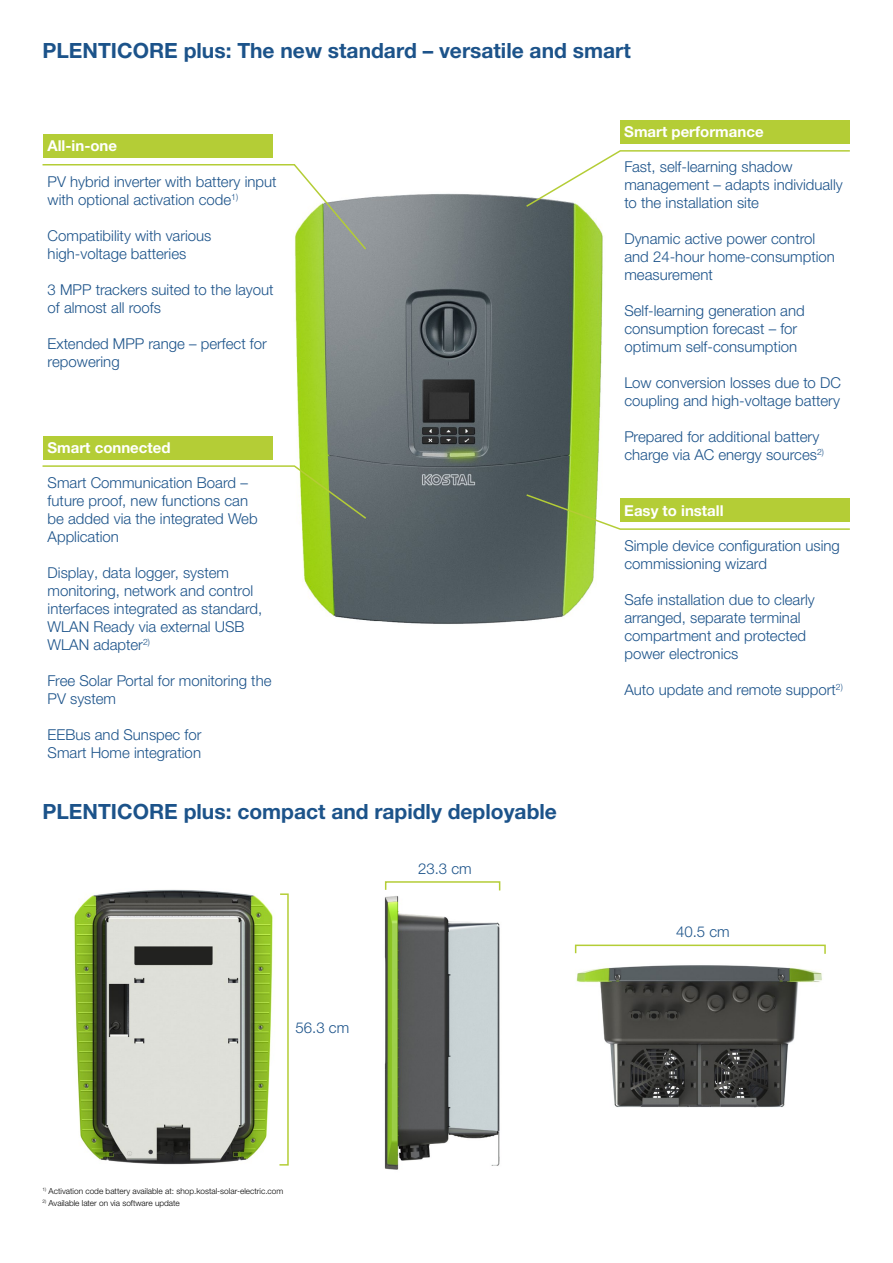
<style>
.page{position:relative;width:893px;height:1263px;background:#fff}
.page>*{position:absolute;margin:0;border:0;box-sizing:border-box;transform-origin:0 0}
.t1{font:700 21px "Helvetica Neue LTW1 G";color:#1c538a}
.USPs_Bulletpoints{font:300 15px/18px "Helvetica Neue LTW1 G";color:#1c538a}
.USPs_Headline{font:700 15px "Helvetica Neue LTW1 G";color:#fff}
.Tabelle_Legende{font:300 8.25px "Helvetica Neue LTW1 G";color:#000}
</style>
<div class="page">
<img style="left:576px;top:965px;width:246px;height:143px">
<img style="left:384px;top:896px;width:116px;height:274px">
<img style="left:74px;top:889px;width:199px;height:276px">
<img style="left:294px;top:193px;width:309px;height:431px">
<svg style="left:384px;top:881px;width:117px;height:10px"></svg>
<svg style="left:574px;top:944px;width:252px;height:10px"></svg>
<svg style="left:279px;top:893px;width:10px;height:273px"></svg>
<div style="left:43px;top:134px;width:230px;height:24px;background:#b4cd36"></div>
<div style="left:43px;top:436px;width:230px;height:24px;background:#b4cd36"></div>
<div style="left:620px;top:120px;width:230px;height:24px;background:#b4cd36"></div>
<svg style="left:42px;top:164px;width:326px;height:87px"></svg>
<svg style="left:42px;top:465px;width:326px;height:55px"></svg>
<svg style="left:525px;top:150px;width:325px;height:58px"></svg>
<svg style="left:525px;top:493px;width:325px;height:38px"></svg>
<h1 class="t1" style="left:43px;top:37px;width:590px">PLENTICORE plus: The new standard – versatile and smart</h1>
<p class="USPs_Headline" style="left:47px;top:137px;width:71px">All-in-one</p>
<p class="USPs_Bulletpoints" style="left:48px;top:172px;width:230px">PV hybrid inverter with battery input with optional activation code<sup>1)</sup></p>
<p class="USPs_Bulletpoints" style="left:48px;top:226px;width:165px">Compatibility with various high‑voltage batteries</p>
<p class="USPs_Bulletpoints" style="left:48px;top:280px;width:228px">3 MPP trackers suited to the layout of almost all roofs</p>
<p class="USPs_Bulletpoints" style="left:48px;top:334px;width:221px">Extended MPP range – perfect for repowering</p>
<p class="USPs_Headline" style="left:47px;top:438px;width:125px">Smart connected</p>
<p class="USPs_Bulletpoints" style="left:48px;top:474px;width:212px">Smart Communication Board – future proof, new functions can be added via the integrated Web<br>Application</p>
<p class="USPs_Bulletpoints" style="left:48px;top:564px;width:216px">Display, data logger, system monitoring, network and control interfaces integrated as standard,<br>WLAN Ready via external USB<br>WLAN adapter<sup>2)</sup></p>
<p class="USPs_Bulletpoints" style="left:48px;top:672px;width:225px">Free Solar Portal for monitoring the<br>PV system</p>
<p class="USPs_Bulletpoints" style="left:48px;top:726px;width:155px">EEBus and Sunspec for<br>Smart Home integration</p>
<h1 class="t1" style="left:43px;top:799px;width:516px">PLENTICORE plus: compact and rapidly deployable</h1>
<p class="USPs_Bulletpoints" style="left:296px;top:1019px;width:55px">56.3 cm</p>
<p class="USPs_Bulletpoints" style="left:312px;top:1019px;width:6px">,</p>
<p class="Tabelle_Legende" style="left:43px;top:1186px;width:242px"><sup>1)</sup> Activation code battery available at: shop.kostal-solar-electric.com</p>
<p class="Tabelle_Legende" style="left:43px;top:1198px;width:139px"><sup>2)</sup> Available later on via software update</p>
<p class="USPs_Bulletpoints" style="left:418px;top:859px;width:55px">23.3 cm</p>
<p class="USPs_Bulletpoints" style="left:435px;top:859px;width:6px">,</p>
<p class="USPs_Headline" style="left:624px;top:123px;width:141px">Smart performance</p>
<p class="USPs_Bulletpoints" style="left:624px;top:158px;width:220px">Fast, self-learning shadow management – adapts individually to the installation site</p>
<p class="USPs_Bulletpoints" style="left:624px;top:230px;width:212px">Dynamic active power control and 24-hour home-consumption measurement</p>
<p class="USPs_Bulletpoints" style="left:624px;top:302px;width:182px">Self-learning generation and consumption forecast – for optimum self-consumption</p>
<p class="USPs_Bulletpoints" style="left:624px;top:374px;width:218px">Low conversion losses due to DC coupling and high-voltage battery</p>
<p class="USPs_Bulletpoints" style="left:624px;top:428px;width:201px">Prepared for additional battery charge via AC energy sources<sup>2)</sup></p>
<p class="USPs_Headline" style="left:624px;top:501px;width:101px">Easy to install</p>
<p class="USPs_Bulletpoints" style="left:624px;top:536px;width:217px">Simple device configuration using commissioning wizard</p>
<p class="USPs_Bulletpoints" style="left:624px;top:590px;width:192px">Safe installation due to clearly arranged, separate terminal compartment and protected power electronics</p>
<p class="USPs_Bulletpoints" style="left:624px;top:680px;width:220px">Auto update and remote support<sup>2)</sup></p>
<p class="USPs_Bulletpoints" style="left:676px;top:923px;width:55px">40.5 cm</p>
<p class="USPs_Bulletpoints" style="left:693px;top:923px;width:6px">,</p>
</div>
